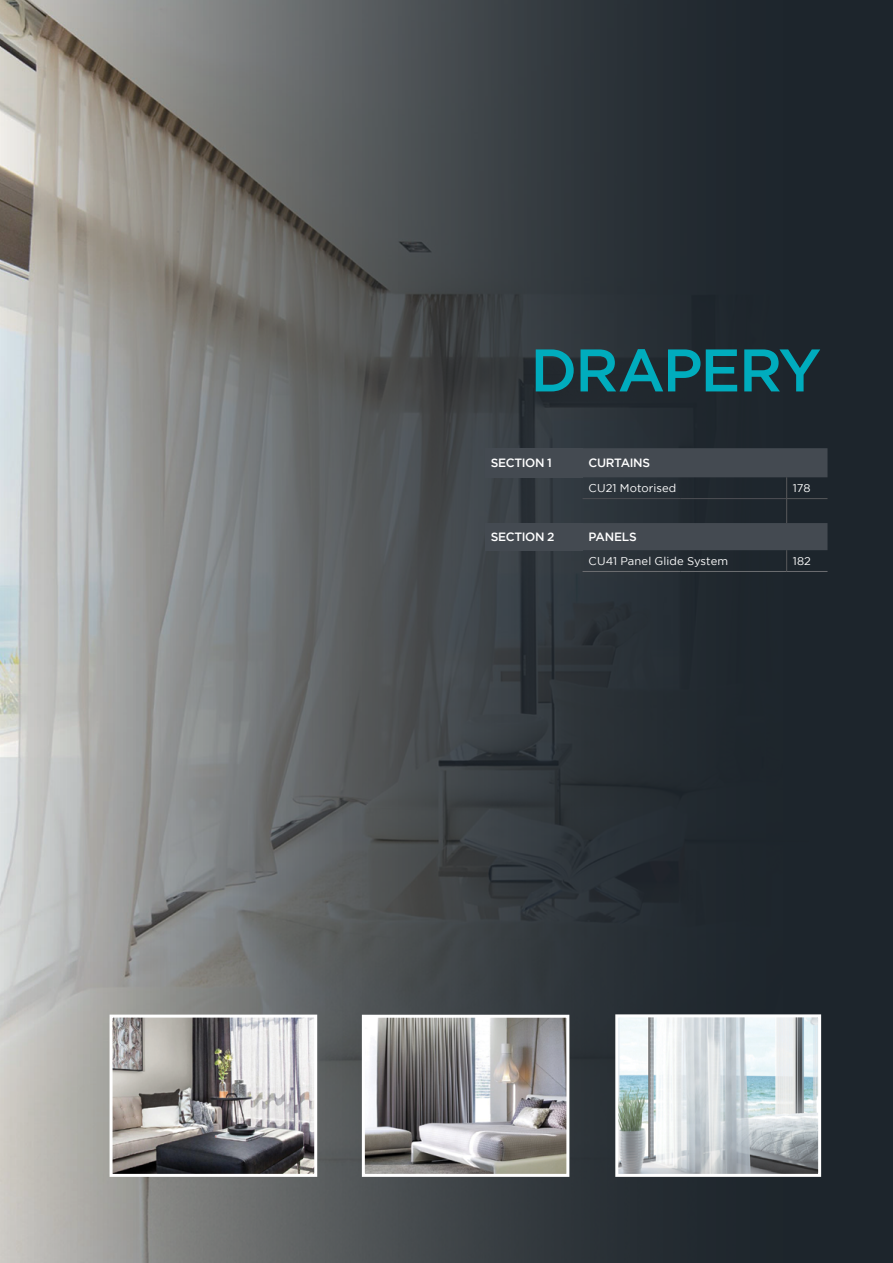
<style>
.page{position:relative;width:893px;height:1263px;background:#1d252c}
.page>*{position:absolute;margin:0;border:0;box-sizing:border-box;transform-origin:0 0}
.t1{font:500 60px "Gotham";letter-spacing:-.035em;color:#00acbd}
.t2{font:500 12px "Gotham";letter-spacing:-.025em;color:#fff}
.t3{font:11.25px "Gotham";letter-spacing:.01em;color:#fefefe}
</style>
<div class="page">
<img style="left:0;top:0;width:828px;height:1263px">
<img style="left:619px;top:1018px;width:198px;height:155px">
<div style="left:615px;top:1014px;width:206px;height:163px;border:3px solid #fff"></div>
<img style="left:366px;top:1019px;width:199px;height:154px">
<div style="left:362px;top:1015px;width:207px;height:162px;border:3px solid #fff"></div>
<img style="left:114px;top:1018px;width:199px;height:155px">
<div style="left:110px;top:1014px;width:207px;height:163px;border:3px solid #fff"></div>
<div style="left:485px;top:448px;width:98px;height:29px;background:#444a51"></div>
<div style="left:485px;top:523px;width:98px;height:27px;background:#444a51"></div>
<hr style="left:583px;top:571px;width:97px;height:1px;background:#6d6e71">
<hr style="left:680px;top:571px;width:107px;height:1px;background:#6d6e71">
<hr style="left:787px;top:571px;width:40px;height:1px;background:#6d6e71">
<svg style="left:583px;top:448px;width:244px;height:123px"></svg>
<h1 class="t1" style="left:530px;top:336px;width:292px">DRAPERY</h1>
<p class="t2" style="left:491px;top:456px;width:62px">SECTION 1</p>
<p class="t2" style="left:589px;top:456px;width:63px">CURTAINS</p>
<p class="t3" style="left:589px;top:482px;width:89px">CU21 Motorised</p>
<p class="t3" style="left:793px;top:482px;width:19px">178</p>
<p class="t2" style="left:491px;top:530px;width:65px">SECTION 2</p>
<p class="t2" style="left:589px;top:530px;width:50px">PANELS</p>
<p class="t3" style="left:589px;top:555px;width:141px">CU41 Panel Glide System</p>
<p class="t3" style="left:793px;top:555px;width:20px">182</p>
</div>
